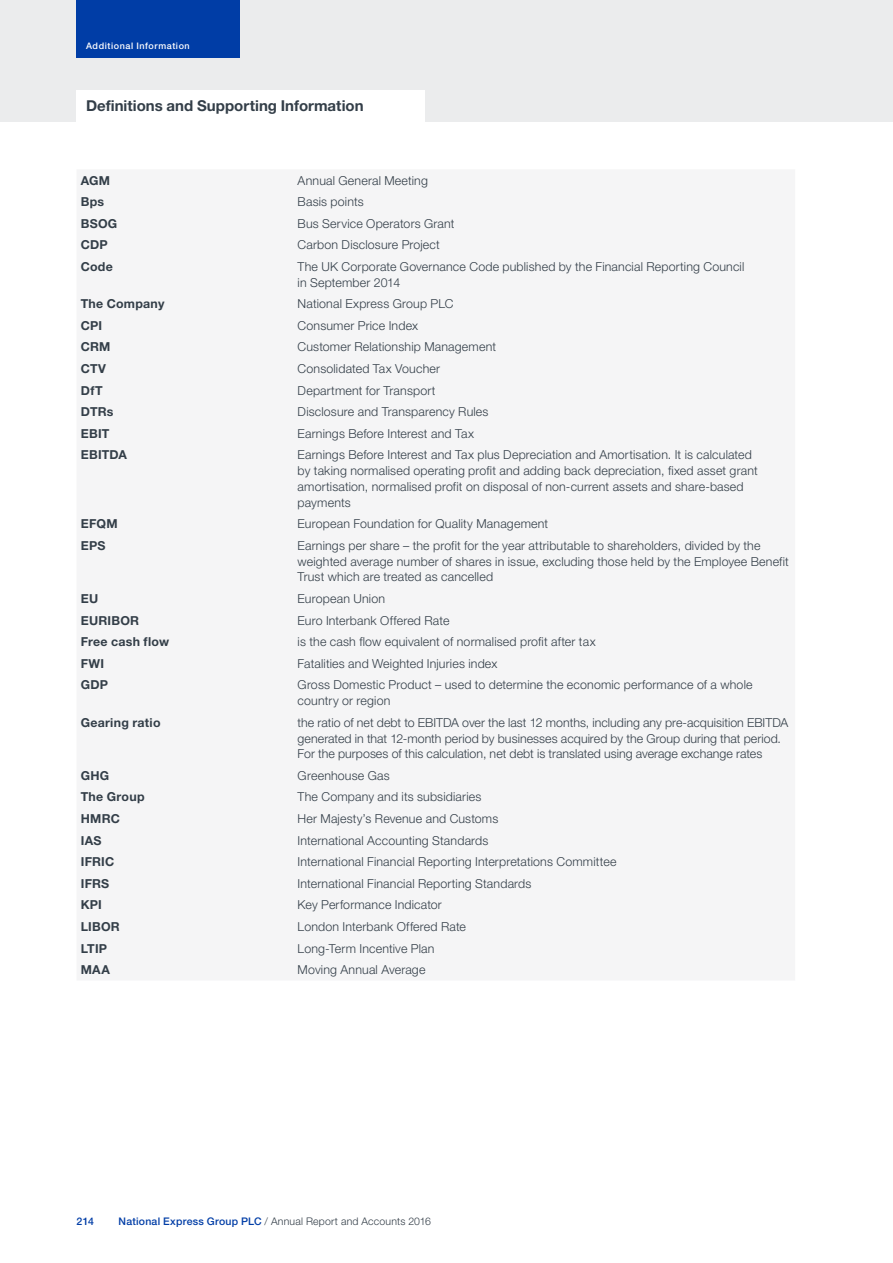
<style>
.page{position:relative;width:893px;height:1263px;background:#fff}
.page>*{position:absolute;margin:0;border:0;box-sizing:border-box;transform-origin:0 0}
.t1{font:700 15px "Helvetica Neue LT Std";color:#333e48}
.t2{font:300 12.3px/15.8px "Helvetica Neue LT Std";letter-spacing:.015em;color:#333e48}
.t3{font:700 12.3px "Helvetica Neue LT Std";letter-spacing:.02em;color:#333e48}
.t4{font:300 10.5px "Helvetica Neue LT Std";letter-spacing:.02em;color:#333e48}
.t5{font:500 10.5px "Helvetica Neue LT Std";color:#003da6}
.t6{font:500 9px "Helvetica Neue LT Std";letter-spacing:.065em;color:#fff}
.s1{font-weight:500;color:#003da6}
</style>
<div class="page">
<div style="left:0;top:0;width:893px;height:122px;background:#ebeced"></div>
<div style="left:77px;top:91px;width:348px;height:35px;background:#fff"></div>
<div style="left:77px;top:0;width:163px;height:58px;background:#003da6"></div>
<p class="t6" style="left:86px;top:40px;width:105px">Additional Information</p>
<p class="t1" style="left:86px;top:96px;width:279px">Definitions and Supporting Information</p>
<p class="t3" style="left:81px;top:173px;width:31px">AGM</p>
<p class="t2" style="left:298px;top:172px;width:132px">Annual General Meeting</p>
<p class="t3" style="left:81px;top:194px;width:25px">Bps</p>
<p class="t2" style="left:298px;top:194px;width:68px">Basis points</p>
<p class="t3" style="left:81px;top:216px;width:38px">BSOG</p>
<p class="t2" style="left:298px;top:215px;width:158px">Bus Service Operators Grant</p>
<p class="t3" style="left:81px;top:237px;width:29px">CDP</p>
<p class="t2" style="left:298px;top:237px;width:144px">Carbon Disclosure Project</p>
<p class="t3" style="left:81px;top:259px;width:34px">Code</p>
<p class="t2" style="left:298px;top:258px;width:448px">The UK Corporate Governance Code published by the Financial Reporting Council in September 2014</p>
<p class="t3" style="left:81px;top:296px;width:85px">The Company</p>
<p class="t2" style="left:298px;top:296px;width:157px">National Express Group PLC</p>
<p class="t3" style="left:81px;top:318px;width:23px">CPI</p>
<p class="t2" style="left:298px;top:317px;width:122px">Consumer Price Index</p>
<p class="t3" style="left:81px;top:339px;width:31px">CRM</p>
<p class="t2" style="left:298px;top:339px;width:200px">Customer Relationship Management</p>
<p class="t3" style="left:81px;top:361px;width:27px">CTV</p>
<p class="t2" style="left:298px;top:361px;width:144px">Consolidated Tax Voucher</p>
<p class="t3" style="left:81px;top:383px;width:23px">DfT</p>
<p class="t2" style="left:298px;top:382px;width:139px">Department for Transport</p>
<p class="t3" style="left:81px;top:404px;width:34px">DTRs</p>
<p class="t2" style="left:298px;top:404px;width:192px">Disclosure and Transparency Rules</p>
<p class="t3" style="left:81px;top:426px;width:30px">EBIT</p>
<p class="t2" style="left:298px;top:425px;width:178px">Earnings Before Interest and Tax</p>
<p class="t3" style="left:81px;top:447px;width:48px">EBITDA</p>
<p class="t2" style="left:298px;top:447px;width:462px">Earnings Before Interest and Tax plus Depreciation and Amortisation. It is calculated by taking normalised operating profit and adding back depreciation, fixed asset grant amortisation, normalised profit on disposal of non-current assets and share-based payments</p>
<p class="t3" style="left:81px;top:516px;width:38px">EFQM</p>
<p class="t2" style="left:298px;top:516px;width:252px">European Foundation for Quality Management</p>
<p class="t3" style="left:81px;top:538px;width:26px">EPS</p>
<p class="t2" style="left:298px;top:537px;width:493px">Earnings per share – the profit for the year attributable to shareholders, divided by the weighted average number of shares in issue, excluding those held by the Employee Benefit<br>Trust which are treated as cancelled</p>
<p class="t3" style="left:81px;top:591px;width:19px">EU</p>
<p class="t2" style="left:298px;top:590px;width:89px">European Union</p>
<p class="t3" style="left:81px;top:613px;width:60px">EURIBOR</p>
<p class="t2" style="left:298px;top:612px;width:153px">Euro Interbank Offered Rate</p>
<p class="t3" style="left:81px;top:634px;width:90px">Free cash flow</p>
<p class="t2" style="left:298px;top:634px;width:299px">is the cash flow equivalent of normalised profit after tax</p>
<p class="t3" style="left:81px;top:656px;width:25px">FWI</p>
<p class="t2" style="left:298px;top:655px;width:201px">Fatalities and Weighted Injuries index</p>
<p class="t3" style="left:81px;top:677px;width:29px">GDP</p>
<p class="t2" style="left:298px;top:677px;width:456px">Gross Domestic Product – used to determine the economic performance of a whole country or region</p>
<p class="t3" style="left:81px;top:715px;width:81px">Gearing ratio</p>
<p class="t2" style="left:298px;top:714px;width:492px">the ratio of net debt to EBITDA over the last 12 months, including any pre-acquisition EBITDA generated in that 12-month period by businesses acquired by the Group during that period.<br>For the purposes of this calculation, net debt is translated using average exchange rates</p>
<p class="t3" style="left:81px;top:768px;width:30px">GHG</p>
<p class="t2" style="left:298px;top:767px;width:94px">Greenhouse Gas</p>
<p class="t3" style="left:81px;top:789px;width:65px">The Group</p>
<p class="t2" style="left:298px;top:789px;width:185px">The Company and its subsidiaries</p>
<p class="t3" style="left:81px;top:811px;width:41px">HMRC</p>
<p class="t2" style="left:298px;top:810px;width:202px">Her Majesty’s Revenue and Customs</p>
<p class="t3" style="left:81px;top:833px;width:22px">IAS</p>
<p class="t2" style="left:298px;top:832px;width:192px">International Accounting Standards</p>
<p class="t3" style="left:81px;top:854px;width:35px">IFRIC</p>
<p class="t2" style="left:298px;top:854px;width:320px">International Financial Reporting Interpretations Committee</p>
<p class="t3" style="left:81px;top:876px;width:30px">IFRS</p>
<p class="t2" style="left:298px;top:875px;width:235px">International Financial Reporting Standards</p>
<p class="t3" style="left:81px;top:897px;width:23px">KPI</p>
<p class="t2" style="left:298px;top:897px;width:146px">Key Performance Indicator</p>
<p class="t3" style="left:81px;top:919px;width:40px">LIBOR</p>
<p class="t2" style="left:298px;top:918px;width:170px">London Interbank Offered Rate</p>
<p class="t3" style="left:81px;top:941px;width:28px">LTIP</p>
<p class="t2" style="left:298px;top:940px;width:138px">Long-Term Incentive Plan</p>
<p class="t3" style="left:81px;top:962px;width:31px">MAA</p>
<p class="t2" style="left:298px;top:962px;width:129px">Moving Annual Average</p>
<p class="t5" style="left:77px;top:1215px;width:19px">214</p>
<p class="t4" style="left:119px;top:1214px;width:314px"><span class="s1">National Express Group PLC</span> / Annual Report and Accounts 2016</p>
</div>
